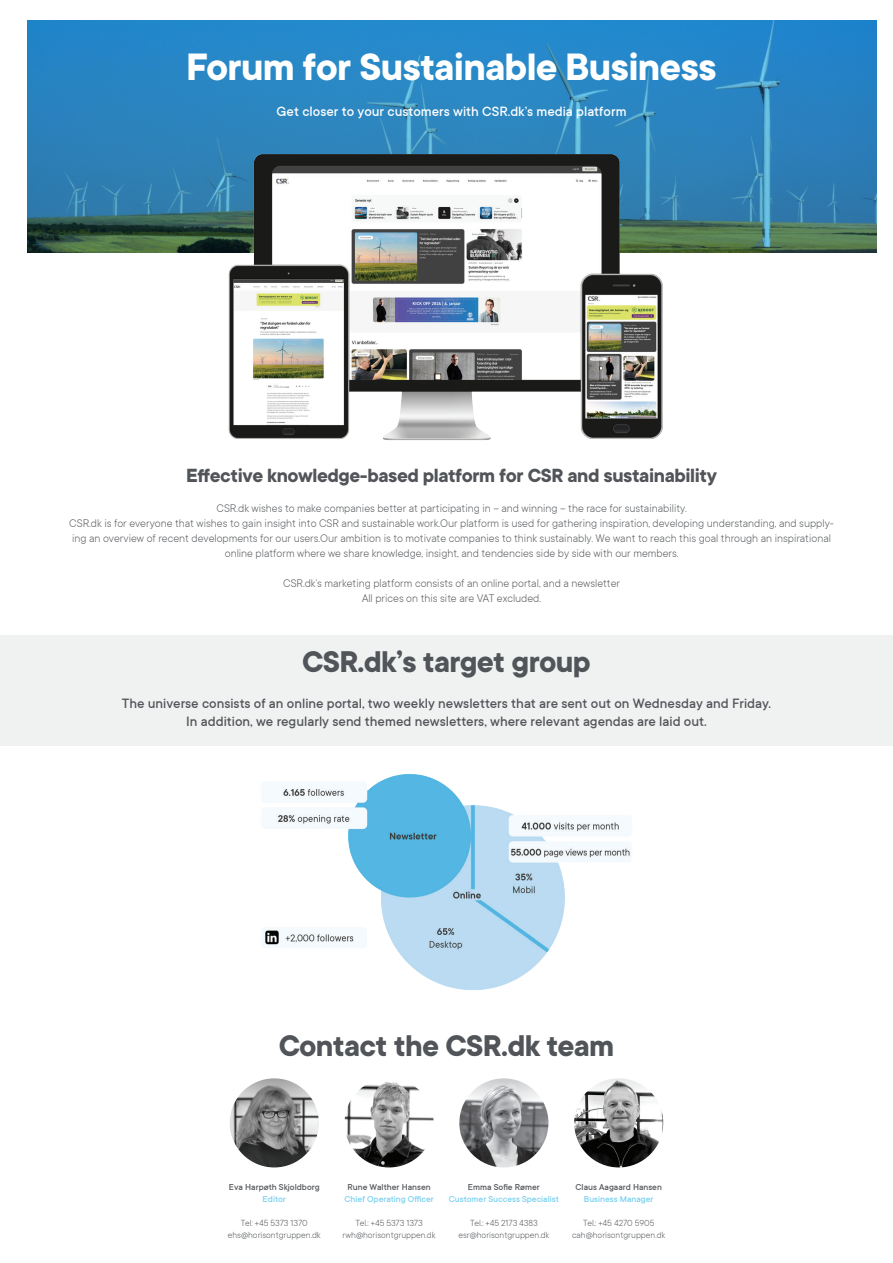
<style>
.page{position:relative;width:893px;height:1263px;background:#fff}
.page>*{position:absolute;margin:0;border:0;box-sizing:border-box;transform-origin:0 0}
.t1{font:700 42px "TT Commons";letter-spacing:-.02em;color:#fff}
.t2{font:700 33px "TT Commons";letter-spacing:-.02em;color:#515458}
.t3{font:700 21px "TT Commons";letter-spacing:-.02em;color:#515458}
.t4{font:500 15px/18px "TT Commons";color:#515458;text-align:center}
.t5{font:500 15px "TT Commons";color:#fff}
.t6{font:300 12px/15px "TT Commons";color:#515458;text-align:center}
.t7{font:300 9.6px/12px "TT Commons";color:#515458;text-align:center}
.t8{font:500 9.6px "TT Commons";color:#515458}
.t9{font:500 9.6px "TT Commons";color:#76d0f2}
</style>
<div class="page">
<svg style="left:28px;top:20px;width:849px;height:233px;fill:#2b84c1"></svg>
<img style="left:211px;top:149px;width:482px;height:291px">
<img style="left:230px;top:1078px;width:89px;height:89px;border-radius:45px">
<img style="left:345px;top:1078px;width:89px;height:89px;border-radius:45px">
<img style="left:459px;top:1078px;width:89px;height:89px;border-radius:45px">
<img style="left:574px;top:1078px;width:89px;height:89px;border-radius:45px">
<div style="left:0;top:635px;width:893px;height:110px;background:#f0f1f1"></div>
<img style="left:262px;top:774px;width:369px;height:216px">
<h1 class="t1" style="left:186px;top:44px;width:532px">Forum for Sustainable Business</h1>
<p class="t5" style="left:277px;top:103px;width:352px">Get closer to your customers with CSR.dk’s media platform</p>
<h3 class="t3" style="left:186px;top:464px;width:532px">Effective knowledge-based platform for CSR and sustainability</h3>
<p class="t6" style="left:69px;top:501px;width:766px">CSR.dk wishes to make companies better at participating in – and winning – the race for sustainability.<br>CSR.dk is for everyone that wishes to gain insight into CSR and sustainable work.Our platform is used for gathering inspiration, developing understanding, and supply&shy;ing an overview of recent developments for our users.Our ambition is to motivate companies to think sustainably. We want to reach this goal through an inspirational online platform where we share knowledge, insight, and tendencies side by side with our members.</p>
<p class="t6" style="left:283px;top:576px;width:338px">CSR.dk’s marketing platform consists of an online portal, and a newsletter<br>All prices on this site are VAT excluded.</p>
<h2 class="t2" style="left:302px;top:643px;width:290px">CSR.dk’s target group</h2>
<p class="t4" style="left:122px;top:694px;width:651px">The universe consists of an online portal, two weekly newsletters that are sent out on Wednesday and Friday.<br>In addition, we regularly send themed newsletters, where relevant agendas are laid out.</p>
<h2 class="t2" style="left:279px;top:1027px;width:337px">Contact the CSR.dk team</h2>
<p class="t8" style="left:229px;top:1181px;width:92px">Eva Harpøth Skjoldborg</p>
<p class="t9" style="left:263px;top:1193px;width:25px">Editor</p>
<p class="t7" style="left:228px;top:1216px;width:94px">Tel: +45 5373 1370 ehs@horisontgruppen.dk</p>
<p class="t8" style="left:348px;top:1181px;width:85px">Rune Walther Hansen</p>
<p class="t9" style="left:344px;top:1193px;width:91px">Chief Operating Officer</p>
<p class="t7" style="left:342px;top:1216px;width:95px">Tel.: +45 5373 1373 rwh@horisontgruppen.dk</p>
<p class="t8" style="left:468px;top:1181px;width:74px">Emma Sofie Rømer</p>
<p class="t9" style="left:449px;top:1193px;width:112px">Customer Success Specialist</p>
<p class="t7" style="left:458px;top:1216px;width:93px">Tel.: +45 2173 4383 esr@horisontgruppen.dk</p>
<p class="t8" style="left:575px;top:1181px;width:88px">Claus Aagaard Hansen</p>
<p class="t9" style="left:584px;top:1193px;width:71px">Business Manager</p>
<p class="t7" style="left:572px;top:1216px;width:95px">Tel.: +45 4270 5905 cah@horisontgruppen.dk</p>
</div>
